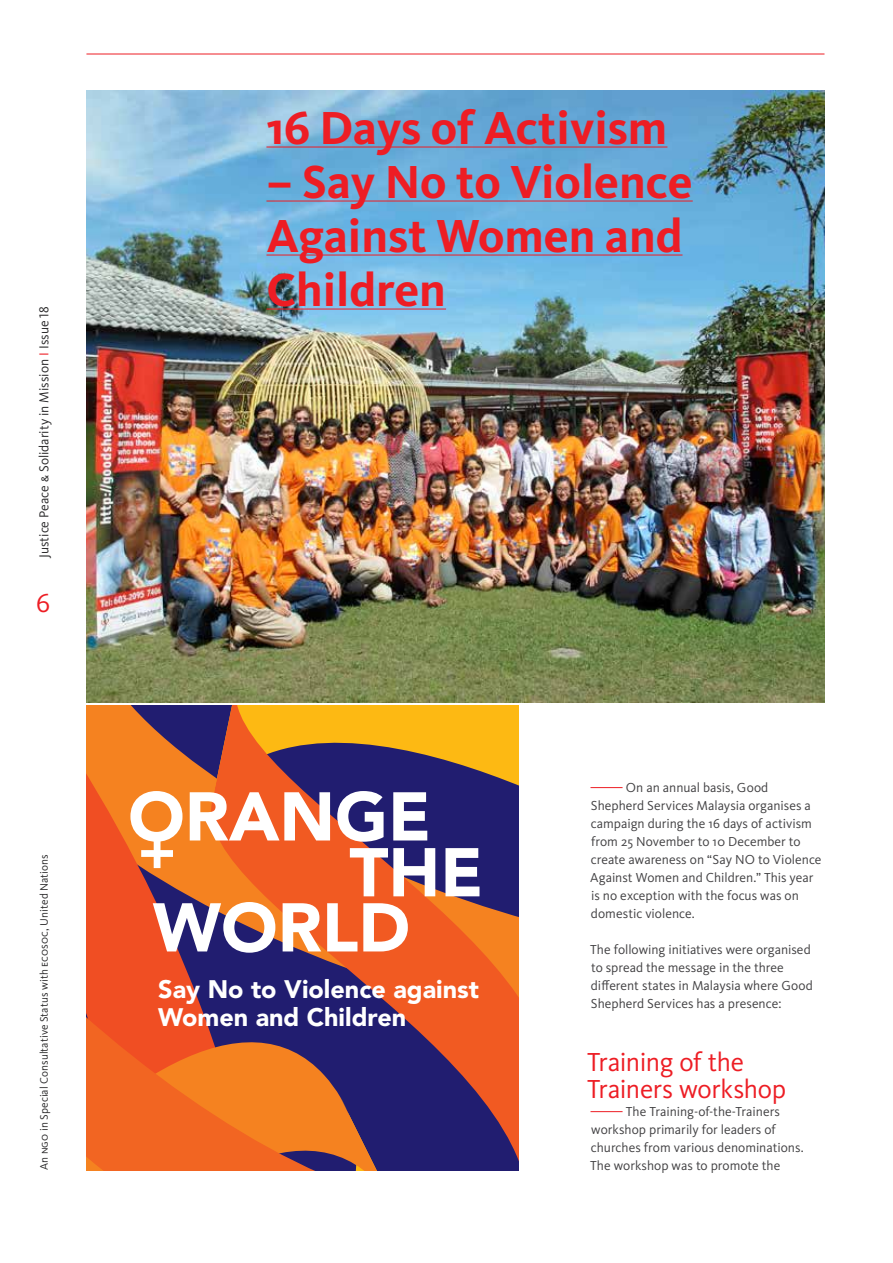
<style>
.page{position:relative;width:893px;height:1263px;background:#fff}
.page>*{position:absolute;margin:0;border:0;box-sizing:border-box;transform-origin:0 0}
.t1{font:900 68.1px "Avenir";color:#fff}
.t2{font:700 48px/54px "Kievit OT";color:#ed1d24}
.t3{font:27px/27px "Kievit OT";letter-spacing:-.015em;color:#ed1d24}
.t4{font:900 25.2px/28.3px "Avenir";color:#fff}
.t5{font:13.5px/18px "Kievit OT";color:#414042}
.t6{font:13.5px "Kievit OT";color:#292829}
.t7{font:11.25px "Kievit OT";letter-spacing:.005em;color:#292829}
.s1{color:#ed1d24}
</style>
<div class="page">
<hr style="left:86px;top:54px;width:738px;height:1px;background:#ed1d24">
<hr style="left:590px;top:787px;width:33px;height:1px;background:#ed1d24">
<hr style="left:590px;top:1111px;width:33px;height:1px;background:#ed1d24">
<img style="left:86px;top:90px;width:738px;height:612px">
<hr style="left:266px;top:147px;width:401px;height:1px;background:#ed1d24">
<hr style="left:266px;top:201px;width:427px;height:1px;background:#ed1d24">
<hr style="left:266px;top:255px;width:416px;height:1px;background:#ed1d24">
<hr style="left:266px;top:309px;width:180px;height:1px;background:#ed1d24">
<div style="left:390px;top:705px;width:128px;height:42px;background:#fdb913"></div>
<svg style="left:86px;top:705px;width:304px;height:49px;background:#b77533"></svg>
<svg style="left:86px;top:754px;width:432px;height:416px;background:#a64c3d"></svg>
<div style="left:141px;top:850px;width:32px;height:7px;background:#fff"></div>
<div style="left:154px;top:837px;width:6px;height:31px;background:#fff"></div>
<p class="t6" style="left:36px;top:558px;width:253px;rotate:-90deg">Justice Peace &amp; Solidarity in Mission <span class="s1">I</span> Issue 18</p>
<h3 class="t3" style="left:36px;top:589px;width:15px">6</h3>
<p class="t7" style="left:37px;top:1170px;width:318px;rotate:-90deg">An ngo in Special Consultative Status with ecosoc, United Nations</p>
<h2 class="t2" style="left:266px;top:100px;width:402px">16 Days of Activism</h2>
<h2 class="t2" style="left:266px;top:154px;width:428px">– Say No to Violence<br>Against Women and<br>Children</h2>
<h1 class="t1" style="left:128px;top:775px;width:304px">ORANGE</h1>
<h1 class="t1" style="left:349px;top:831px;width:135px">THE</h1>
<h1 class="t1" style="left:153px;top:886px;width:259px">WORLD</h1>
<h3 class="t4" style="left:158px;top:975px;width:322px">Say No to Violence against<br>Women and Children</h3>
<p class="t5" style="left:590px;top:778px;width:233px;text-indent:35px">On an annual basis, Good Shepherd Services Malaysia organises a campaign during the 16 days of activism from 25 November to 10 December to create awareness on “Say NO to Violence Against Women and Children.” This year is no exception with the focus was on domestic violence.</p>
<p class="t5" style="left:590px;top:940px;width:224px">The following initiatives were organised to spread the message in the three different states in Malaysia where Good Shepherd Services has a presence:</p>
<h3 class="t3" style="left:587px;top:1048px;width:200px">Training of the<br>Trainers workshop</h3>
<p class="t5" style="left:590px;top:1102px;width:215px;text-indent:36px">The Training-of-the-Trainers workshop primarily for leaders of churches from various denominations.<br>The workshop was to promote the</p>
</div>
